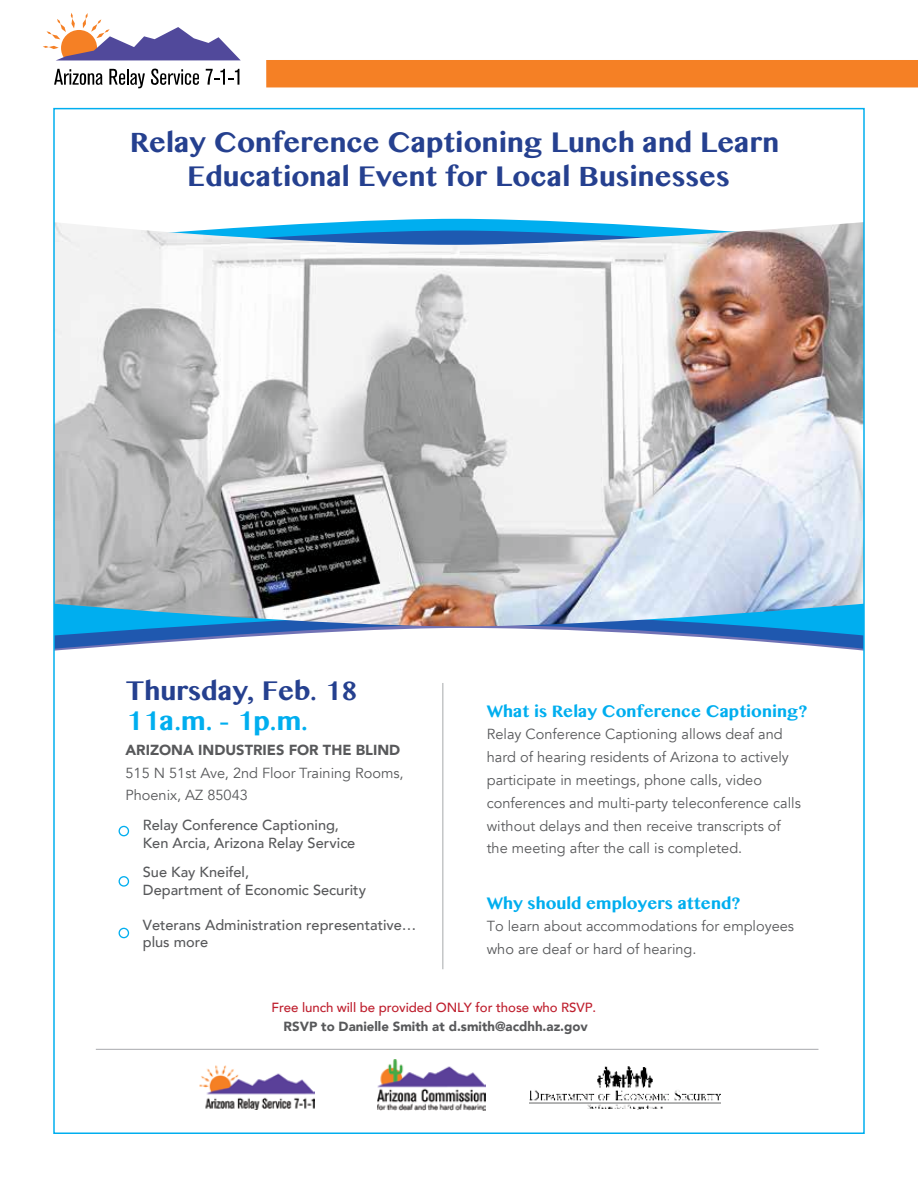
<style>
.page{position:relative;width:918px;height:1188px;background:#fff}
.page>*{position:absolute;margin:0;border:0;box-sizing:border-box;transform-origin:0 0}
.t1{font:700 27.75px/34px "Oriya MN";color:#25408f;text-align:center}
.t2{font:700 26.4px "Oriya MN";color:#25408f}
.t3{font:700 26.4px "Oriya MN";color:#00aeef}
.t4{font:700 16.5px "Oriya MN";color:#00aeef}
.t5{font:14.55px/22.8px "Avenir";color:#58595b}
.t6{font:500 14.55px/17.4px "Avenir";color:#58595b}
.t7{font:900 14.55px "Avenir";color:#58595b}
.t8{font:500 13.2px "Avenir";letter-spacing:-.005em;color:#be1e2d}
.t9{font:900 13.2px "Avenir";color:#58595b}
</style>
<div class="page">
<svg style="left:54px;top:69px;width:49px;height:16px"></svg>
<svg style="left:109px;top:69px;width:36px;height:19px"></svg>
<svg style="left:151px;top:69px;width:48px;height:16px"></svg>
<svg style="left:206px;top:69px;width:33px;height:16px"></svg>
<svg style="left:43px;top:13px;width:198px;height:47px"></svg>
<div style="left:266px;top:60px;width:652px;height:27px;background:#f58025"></div>
<svg style="left:56px;top:636px;width:806px;height:15px"></svg>
<svg style="left:56px;top:626px;width:806px;height:10px"></svg>
<img style="left:56px;top:222px;width:806px;height:404px">
<img style="left:199px;top:1065px;width:115px;height:44px">
<img style="left:378px;top:1060px;width:108px;height:50px">
<img style="left:529px;top:1066px;width:191px;height:44px">
<hr style="left:96px;top:1049px;width:722px;height:1px;background:#a7a9ac">
<div style="left:119px;top:826px;width:10px;height:10px;border:1px solid #00aeef;border-radius:50%"></div>
<div style="left:119px;top:876px;width:10px;height:11px;border:1px solid #00aeef;border-radius:50%"></div>
<div style="left:119px;top:928px;width:10px;height:10px;border:1px solid #00aeef;border-radius:50%"></div>
<hr style="left:443px;top:683px;width:1px;height:286px;background:#a7a9ac">
<h1 class="t1" style="left:130px;top:125px;width:651px">Relay Conference Captioning Lunch and Learn<br>Educational Event for Local Businesses</h1>
<h2 class="t2" style="left:125px;top:675px;width:234px">Thursday, Feb. 18</h2>
<h2 class="t3" style="left:125px;top:706px;width:184px">11a.m. - 1p.m.</h2>
<p class="t7" style="left:125px;top:738px;width:276px">ARIZONA INDUSTRIES FOR THE BLIND</p>
<p class="t5" style="left:125px;top:762px;width:280px;line-height:22.2px">515 N 51st Ave, 2nd Floor Training Rooms,<br>Phoenix, AZ 85043</p>
<p class="t6" style="left:143px;top:816px;width:214px">Relay Conference Captioning,<br>Ken Arcia, Arizona Relay Service</p>
<p class="t6" style="left:143px;top:863px;width:225px">Sue Kay Kneifel,<br>Department of Economic Security</p>
<p class="t6" style="left:143px;top:915px;width:275px">Veterans Administration representative… plus more</p>
<p class="t4" style="left:487px;top:701px;width:322px">What is Relay Conference Captioning?</p>
<p class="t5" style="left:487px;top:723px;width:316px">Relay Conference Captioning allows deaf and hard of hearing residents of Arizona to actively participate in meetings, phone calls, video conferences and multi-party teleconference calls without delays and then receive transcripts of the meeting after the call is completed.</p>
<p class="t4" style="left:487px;top:893px;width:255px">Why should employers attend?</p>
<p class="t5" style="left:487px;top:915px;width:309px">To learn about accommodations for employees who are deaf or hard of hearing.</p>
<p class="t8" style="left:272px;top:996px;width:326px">Free lunch will be provided ONLY for those who RSVP.</p>
<p class="t9" style="left:284px;top:1015px;width:306px">RSVP to Danielle Smith at d.smith@acdhh.az.gov</p>
</div>
